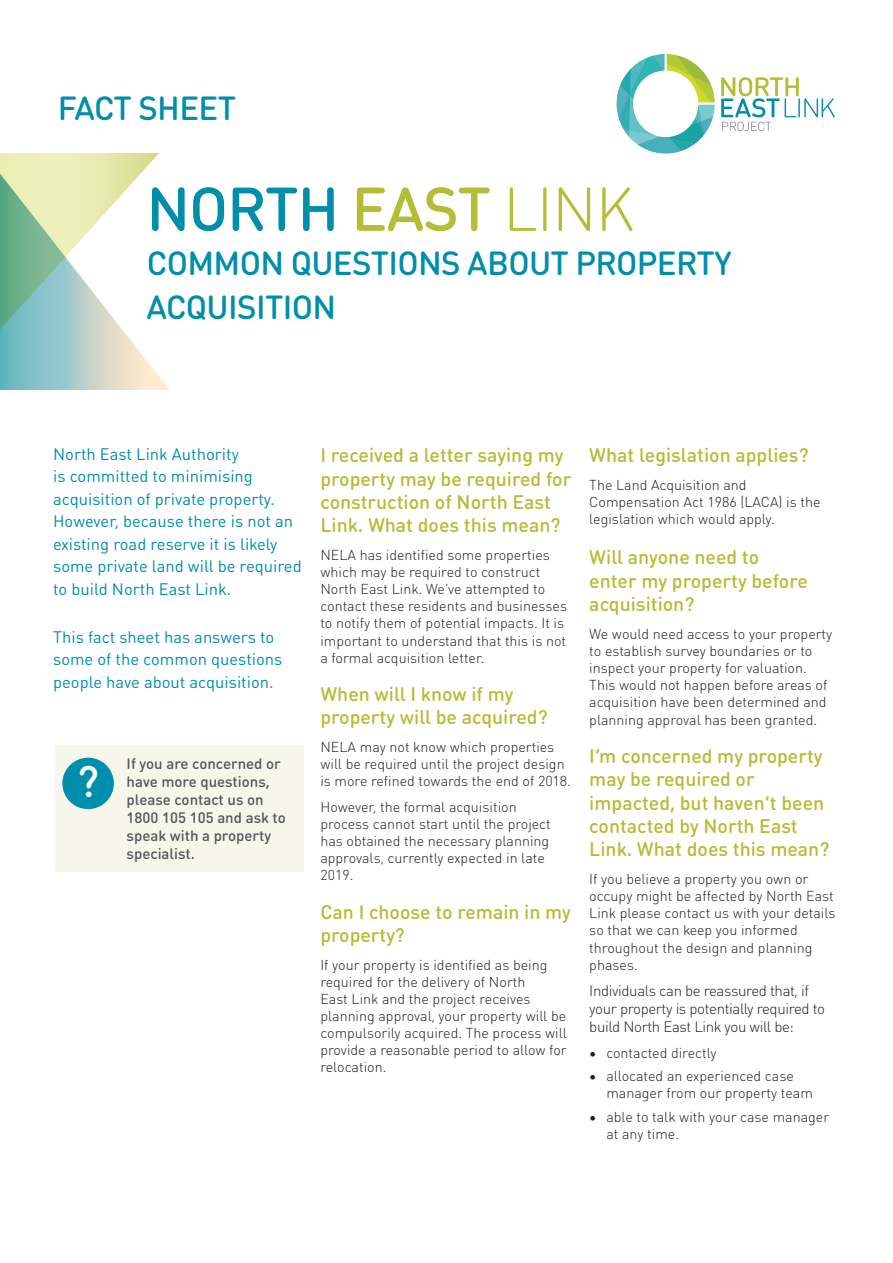
<style>
.page{position:relative;width:893px;height:1263px;background:#fff}
.page>*{position:absolute;margin:0;border:0;box-sizing:border-box;transform-origin:0 0}
.t1{font:500 60.75px "DIN Round OT";letter-spacing:-.02em;color:#008eaa}
.t2{font:500 43.65px "DIN Round OT";color:#fff}
.t3{font:500 33px/44.1px "DIN Round OT";letter-spacing:-.02em;color:#008eaa}
.t4{font:500 19.5px/23.4px "DIN Round OT";color:#b3bd35}
.t5{font:16.5px/22.5px "DIN Round OT";color:#008eaa}
.t6{font:500 15px/18px "DIN Round OT";color:#55565a}
.t7{font:300 15px/18px "DIN Round OT";letter-spacing:-.025em;color:#231f20}
.t8{font:300 14.25px/17.1px "DIN Round OT";color:#231f20}
.s1{color:#b3bd35}
.s2{font-weight:300;color:#b3bd35}
</style>
<div class="page">
<svg style="left:721px;top:77px;width:114px;height:54px"></svg>
<svg style="left:617px;top:54px;width:98px;height:100px"></svg>
<svg style="left:0;top:154px;width:169px;height:235px"></svg>
<div style="left:55px;top:745px;width:249px;height:127px;background:#f6f7ea"></div>
<div style="left:62px;top:758px;width:52px;height:51px;background:#008eaa;border-radius:50%"></div>
<h3 class="t3" style="left:58px;top:85px;width:180px">FACT SHEET</h3>
<h1 class="t1" style="left:146px;top:170px;width:490px">NORTH <span class="s1">EAST</span> <span class="s2">LINK</span></h1>
<h3 class="t3" style="left:147px;top:240px;width:587px">COMMON QUESTIONS ABOUT PROPERTY<br>ACQUISITION</h3>
<p class="t5" style="left:53px;top:442px;width:250px">North East Link Authority<br>is committed to minimising acquisition of private property.<br>However, because there is not an existing road reserve it is likely some private land will be required to build North East Link.</p>
<p class="t5" style="left:53px;top:625px;width:231px">This fact sheet has answers to some of the common questions people have about acquisition.</p>
<h2 class="t2" style="left:77px;top:753px;width:24px">?</h2>
<p class="t6" style="left:127px;top:754px;width:161px">If you are concerned or have more questions, please contact us on<br>1800 105 105 and ask to speak with a property specialist.</p>
<h3 class="t4" style="left:320px;top:443px;width:252px">I received a letter saying my property may be required for construction of North East<br>Link. What does this mean?</h3>
<p class="t8" style="left:320px;top:546px;width:248px">NELA has identified some properties which may be required to construct North East Link. We’ve attempted to contact these residents and businesses to notify them of potential impacts. It is important to understand that this is not a formal acquisition letter.</p>
<h3 class="t4" style="left:320px;top:682px;width:229px">When will I know if my property will be acquired?</h3>
<p class="t8" style="left:320px;top:738px;width:252px">NELA may not know which properties will be required until the project design is more refined towards the end of 2018.</p>
<p class="t8" style="left:320px;top:798px;width:232px">However, the formal acquisition process cannot start until the project has obtained the necessary planning approvals, currently expected in late<br>2019.</p>
<h3 class="t4" style="left:320px;top:899px;width:252px">Can I choose to remain in my property?</h3>
<p class="t8" style="left:320px;top:956px;width:248px">If your property is identified as being required for the delivery of North<br>East Link and the project receives planning approval, your property will be compulsorily acquired. The process will provide a reasonable period to allow for relocation.</p>
<h3 class="t4" style="left:589px;top:443px;width:221px">What legislation applies?</h3>
<p class="t8" style="left:589px;top:476px;width:233px">The Land Acquisition and<br>Compensation Act 1986 (LACA) is the legislation which would apply.</p>
<h3 class="t4" style="left:589px;top:545px;width:220px">Will anyone need to enter my property before acquisition?</h3>
<p class="t8" style="left:589px;top:625px;width:245px">We would need access to your property to establish survey boundaries or to inspect your property for valuation.<br>This would not happen before areas of acquisition have been determined and planning approval has been granted.</p>
<h3 class="t4" style="left:589px;top:744px;width:241px">I’m concerned my property may be required or impacted, but haven’t been contacted by North East<br>Link. What does this mean?</h3>
<p class="t8" style="left:589px;top:870px;width:248px">If you believe a property you own or occupy might be affected by North East<br>Link please contact us with your details so that we can keep you informed throughout the design and planning phases.</p>
<p class="t7" style="left:589px;top:982px;width:237px">Individuals can be reassured that, if your property is potentially required to build North East Link you will be:</p>
<p class="t8" style="left:589px;top:1044px;width:129px">• contacted directly</p>
<p class="t8" style="left:606px;top:1067px;width:208px;text-indent:-17px">• allocated an experienced case manager from our property team</p>
<p class="t8" style="left:606px;top:1108px;width:224px;text-indent:-17px">• able to talk with your case manager at any time.</p>
</div>
